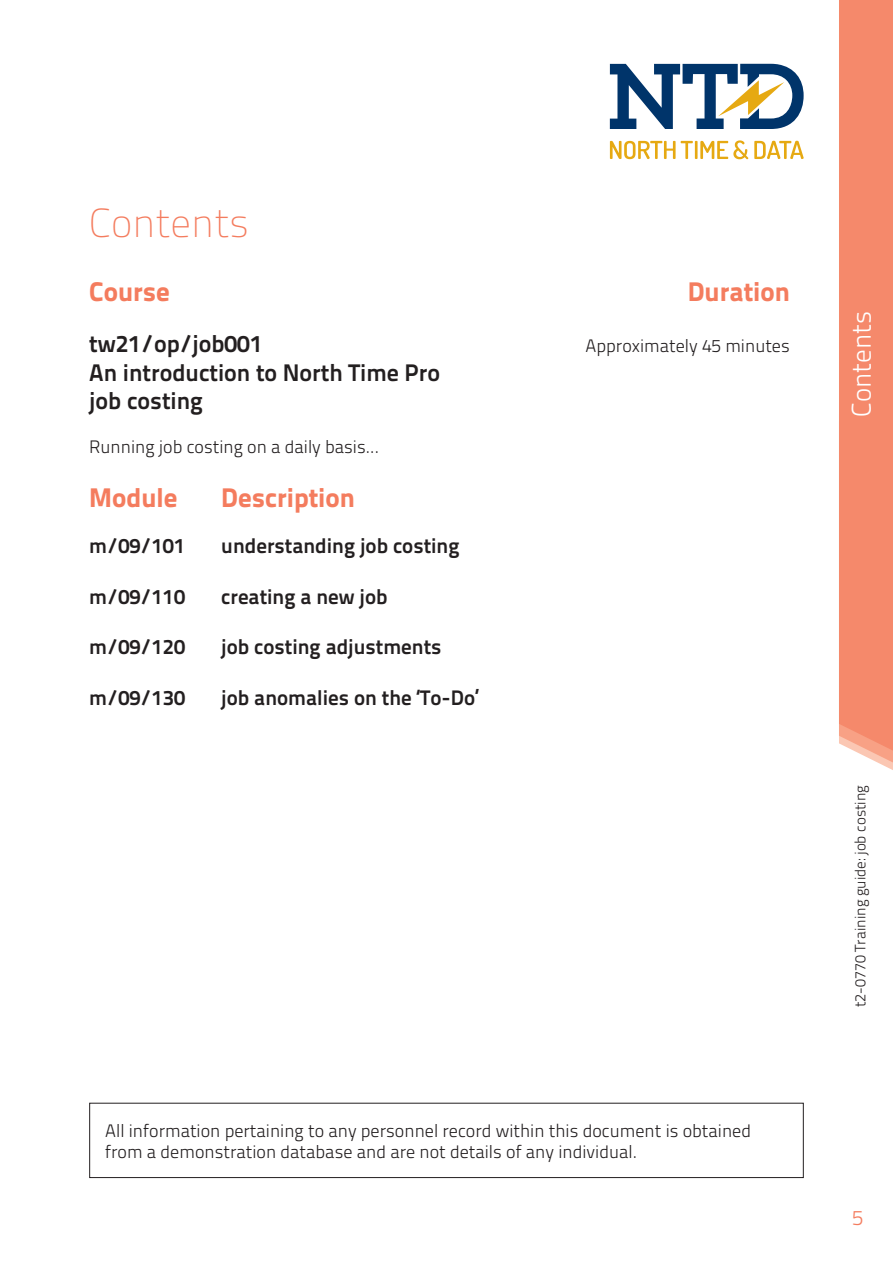
<style>
.page{position:relative;width:893px;height:1263px;background:#fff}
.page>*{position:absolute;margin:0;border:0;box-sizing:border-box;transform-origin:0 0}
.t1{font:40.5px "Titillium Text 22 L 1 wt";color:#f47c5e}
.t2{font:27px "Titillium Text 22 L 999 wt";color:#f47c5e}
.t3{font:27px "Titillium Text 22 L 250 wt";color:#fff}
.t4{font:24px/28.8px "Titillium Text 22 L 800 wt";color:#231f20}
.t5{font:21px "Titillium Text 22 L 800 wt";color:#231f20}
.t6{font:21px "Titillium Text 22 L 250 wt";color:#f47c5e}
.t7{font:18px/21.6px "Titillium Text 22 L 250 wt";color:#231f20}
.t8{font:15px "Titillium Text 22 L 250 wt";color:#231f20}
</style>
<div class="page">
<div style="left:839px;top:0;width:54px;height:770px;background:#f5896b"></div>
<svg style="left:610px;top:64px;width:194px;height:65px"></svg>
<svg style="left:610px;top:140px;width:138px;height:19px"></svg>
<svg style="left:754px;top:141px;width:50px;height:18px"></svg>
<div style="left:89px;top:1103px;width:715px;height:75px;border:1px solid #231f20"></div>
<h1 class="t1" style="left:89px;top:194px;width:161px">Contents</h1>
<h2 class="t2" style="left:89px;top:271px;width:82px">Course</h2>
<h2 class="t2" style="left:688px;top:271px;width:104px">Duration</h2>
<h3 class="t4" style="left:89px;top:328px;width:175px">tw21/op/job001</h3>
<p class="t7" style="left:586px;top:334px;width:206px">Approximately 45 minutes</p>
<h3 class="t4" style="left:89px;top:356px;width:352px">An introduction to North Time Pro job costing</h3>
<p class="t7" style="left:89px;top:435px;width:291px">Running job costing on a daily basis...</p>
<h2 class="t2" style="left:89px;top:476px;width:90px">Module</h2>
<h2 class="t2" style="left:221px;top:476px;width:135px">Description</h2>
<p class="t5" style="left:89px;top:530px;width:97px">m/09/101</p>
<p class="t5" style="left:221px;top:530px;width:240px">understanding job costing</p>
<p class="t5" style="left:89px;top:580px;width:97px">m/09/110</p>
<p class="t5" style="left:221px;top:580px;width:168px">creating a new job</p>
<p class="t5" style="left:89px;top:631px;width:97px">m/09/120</p>
<p class="t5" style="left:221px;top:631px;width:222px">job costing adjustments</p>
<p class="t5" style="left:89px;top:681px;width:97px">m/09/130</p>
<p class="t5" style="left:221px;top:681px;width:259px">job anomalies on the ‘To-Do’</p>
<p class="t7" style="left:105px;top:1119px;width:647px">All information pertaining to any personnel record within this document is obtained from a demonstration database and are not details of any individual.</p>
<h2 class="t3" style="left:841px;top:417px;width:108px;rotate:-90deg">Contents</h2>
<p class="t8" style="left:849px;top:1007px;width:224px;rotate:-90deg">t2-0770 Training guide: job costing</p>
<p class="t6" style="left:852px;top:1202px;width:13px">5</p>
</div>
